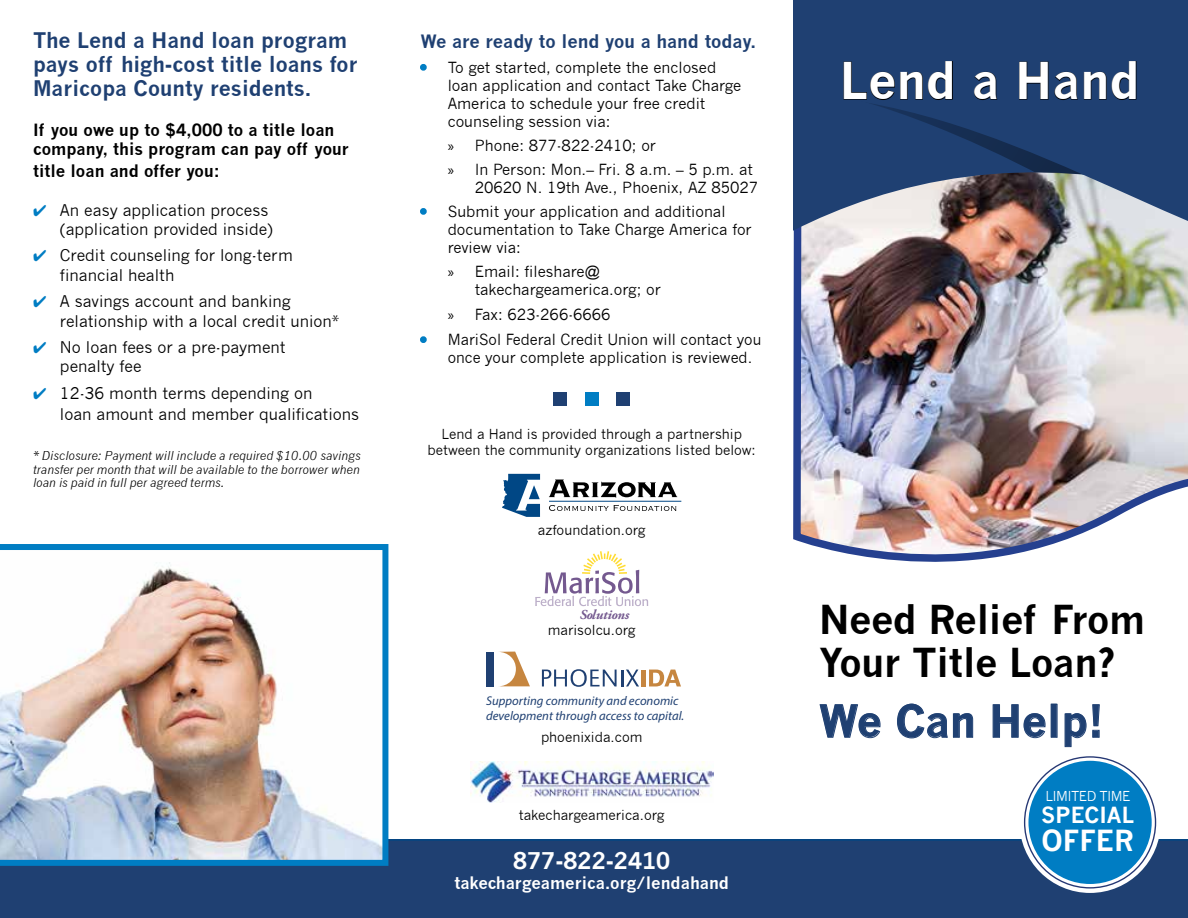
<style>
.page{position:relative;width:1188px;height:918px;background:#fff}
.page>*{position:absolute;margin:0;border:0;box-sizing:border-box;transform-origin:0 0}
.t1{font:700 49.5px "News Gothic";color:#fff}
.t2{font:700 43.5px "News Gothic";color:#1f4072}
.t3{font:700 39px/43.5px "News Gothic";letter-spacing:-.01em;color:#000}
.t4{font:700 28.5px "News Gothic";color:#fff}
.t5{font:700 22.5px "News Gothic";color:#fff}
.t6{font:700 21.75px "News Gothic";color:#fff}
.t7{font:700 21px/24px "News Gothic";color:#1f4072}
.t8{font:700 18px "News Gothic";color:#1f4072}
.t9{font:700 16.5px/19.5px "News Gothic";color:#000}
.t10{font:700 16.5px "News Gothic";color:#fff}
.t11{font:15.75px/19.5px "News Gothic";color:#000}
.t12{font:15px/18px "News Gothic";color:#000}
.t13{font:italic 700 13.65px "Adobe Garamond Pro";letter-spacing:-.01em;color:#74598f}
.t14{font:13.5px/16.5px "News Gothic";color:#000;text-align:center}
.t15{font:13.35px "News Gothic";letter-spacing:-.045em;color:#fff}
.t16{font:italic 12.75px/14.5px "Myriad Pro";color:#1f4072}
.t17{font:italic 12px/13.5px "News Gothic";color:#000;text-align:justify}
.s1{color:#007dc3}
.s2{font-family:"Myriad Pro"}
</style>
<div class="page">
<img style="left:793px;top:349px;width:395px;height:390px">
<img style="left:793px;top:281px;width:395px;height:68px">
<img style="left:793px;top:0;width:395px;height:281px">
<svg style="left:822px;top:603px;width:92px;height:32px"></svg>
<svg style="left:931px;top:604px;width:45px;height:31px"></svg>
<svg style="left:992px;top:603px;width:44px;height:32px"></svg>
<svg style="left:1054px;top:604px;width:89px;height:31px"></svg>
<svg style="left:819px;top:647px;width:81px;height:31px"></svg>
<svg style="left:913px;top:647px;width:49px;height:31px"></svg>
<svg style="left:977px;top:655px;width:20px;height:23px"></svg>
<svg style="left:1012px;top:647px;width:102px;height:31px"></svg>
<svg style="left:819px;top:704px;width:62px;height:34px"></svg>
<svg style="left:897px;top:704px;width:76px;height:35px"></svg>
<div style="left:0;top:839px;width:1188px;height:79px;background:#1f4072"></div>
<svg style="left:796px;top:61px;width:341px;height:114px;background:#1d3c6c"></svg>
<svg style="left:420px;top:64px;width:7px;height:7px"></svg>
<svg style="left:420px;top:208px;width:7px;height:7px"></svg>
<svg style="left:420px;top:336px;width:7px;height:7px"></svg>
<img style="left:0;top:544px;width:388px;height:322px">
<svg style="left:993px;top:704px;width:168px;height:189px"></svg>
<div style="left:1027px;top:759px;width:126px;height:127px;background:#007dc3;border-radius:50%"></div>
<div style="left:1025px;top:758px;width:130px;height:129px;border:3px solid #fff;border-radius:50%"></div>
<svg style="left:502px;top:474px;width:38px;height:43px"></svg>
<svg style="left:549px;top:480px;width:128px;height:18px"></svg>
<svg style="left:549px;top:505px;width:127px;height:6px"></svg>
<hr style="left:549px;top:501px;width:132px;height:1px;background:#004785">
<svg style="left:535px;top:551px;width:113px;height:55px"></svg>
<div style="left:486px;top:652px;width:8px;height:34px;background:#1f4072"></div>
<svg style="left:501px;top:652px;width:29px;height:34px"></svg>
<svg style="left:542px;top:669px;width:97px;height:18px"></svg>
<hr style="left:641px;top:670px;width:4px;height:16px;background:#c68640">
<svg style="left:649px;top:670px;width:32px;height:16px"></svg>
<img style="left:470px;top:761px;width:243px;height:41px">
<div style="left:554px;top:392px;width:13px;height:13px;background:#1f4072"></div>
<div style="left:585px;top:392px;width:13px;height:13px;background:#007dc3"></div>
<div style="left:617px;top:392px;width:13px;height:13px;background:#1f4072"></div>
<h3 class="t7" style="left:33px;top:28px;width:326px">The Lend a Hand loan program pays off high-cost title loans for<br>Maricopa County residents.</h3>
<p class="t9" style="left:33px;top:120px;width:317px">If you owe up to $4,000 to a title loan company, this program can pay off your</p>
<p class="t9" style="left:33px;top:161px;width:188px">title loan and offer you:</p>
<p class="t11" style="left:33px;top:200px;width:242px;text-align:right"><span class="s1">✔</span> An easy application process (application provided inside)</p>
<p class="t11" style="left:60px;top:246px;width:234px;text-indent:-27px"><span class="s1">✔</span> Credit counseling for long-term financial health</p>
<p class="t11" style="left:60px;top:292px;width:281px;text-indent:-27px"><span class="s1">✔</span> A savings account and banking relationship with a local credit union*</p>
<p class="t11" style="left:60px;top:338px;width:227px;text-indent:-27px"><span class="s1">✔</span> No loan fees or a pre-payment penalty fee</p>
<p class="t11" style="left:60px;top:383px;width:301px;line-height:21px;text-indent:-27px"><span class="s1">✔</span> 12-36 month terms depending on<br>loan amount and member qualifications</p>
<p class="t17" style="left:33px;top:449px;width:329px">* Disclosure: Payment will include a required $10.00 savings transfer per month that will be available to the borrower when loan is paid in full per agreed terms.</p>
<p class="t8" style="left:421px;top:30px;width:337px">We are ready to lend you a hand today.</p>
<p class="t12" style="left:448px;top:58px;width:295px;text-indent:-27px"><span class="s1">•</span> To get started, complete the enclosed loan application and contact Take Charge America to schedule your free credit counseling session via:</p>
<p class="t12" style="left:448px;top:134px;width:307px;line-height:23.7px"><span class="s2">»</span> Phone: 877-822-2410; or<br><span class="s2">»</span> In Person: Mon.– Fri. 8 a.m. – 5 p.m. at</p>
<p class="t12" style="left:475px;top:179px;width:285px">20620 N. 19th Ave., Phoenix, AZ 85027</p>
<p class="t12" style="left:448px;top:202px;width:305px;text-indent:-27px"><span class="s1">•</span> Submit your application and additional documentation to Take Charge America for review via:</p>
<p class="t12" style="left:475px;top:263px;width:188px;text-indent:-27px"><span class="s2">»</span> Email: fileshare@ takechargeamerica.org; or</p>
<p class="t12" style="left:448px;top:306px;width:164px"><span class="s2">»</span> Fax: 623-266-6666</p>
<p class="t12" style="left:448px;top:331px;width:315px;text-indent:-27px"><span class="s1">•</span> MariSol Federal Credit Union will contact you once your complete application is reviewed.</p>
<p class="t14" style="left:428px;top:426px;width:330px">Lend a Hand is provided through a partnership between the community organizations listed below:</p>
<p class="t14" style="left:538px;top:522px;width:109px">azfoundation.org</p>
<p class="t13" style="left:580px;top:606px;width:51px">Solutions</p>
<p class="t14" style="left:548px;top:622px;width:89px">marisolcu.org</p>
<p class="t16" style="left:486px;top:693px;width:199px">Supporting community and economic development through access to capital.</p>
<p class="t14" style="left:541px;top:729px;width:103px">phoenixida.com</p>
<p class="t14" style="left:519px;top:806px;width:147px">takechargeamerica.org</p>
<h3 class="t5" style="left:513px;top:847px;width:159px">877-822-2410</h3>
<p class="t10" style="left:454px;top:873px;width:276px">takechargeamerica.org/lendahand</p>
<h1 class="t1" style="left:840px;top:51px;width:302px">Lend a Hand</h1>
<h3 class="t3" style="left:819px;top:597px;width:327px">Need Relief From<br>Your Title Loan?</h3>
<h2 class="t2" style="left:820px;top:695px;width:286px">We Can Help!</h2>
<p class="t15" style="left:1045px;top:789px;width:87px">LIMITED TIME</p>
<h3 class="t6" style="left:1041px;top:801px;width:94px">SPECIAL</h3>
<h3 class="t4" style="left:1041px;top:823px;width:94px">OFFER</h3>
</div>
